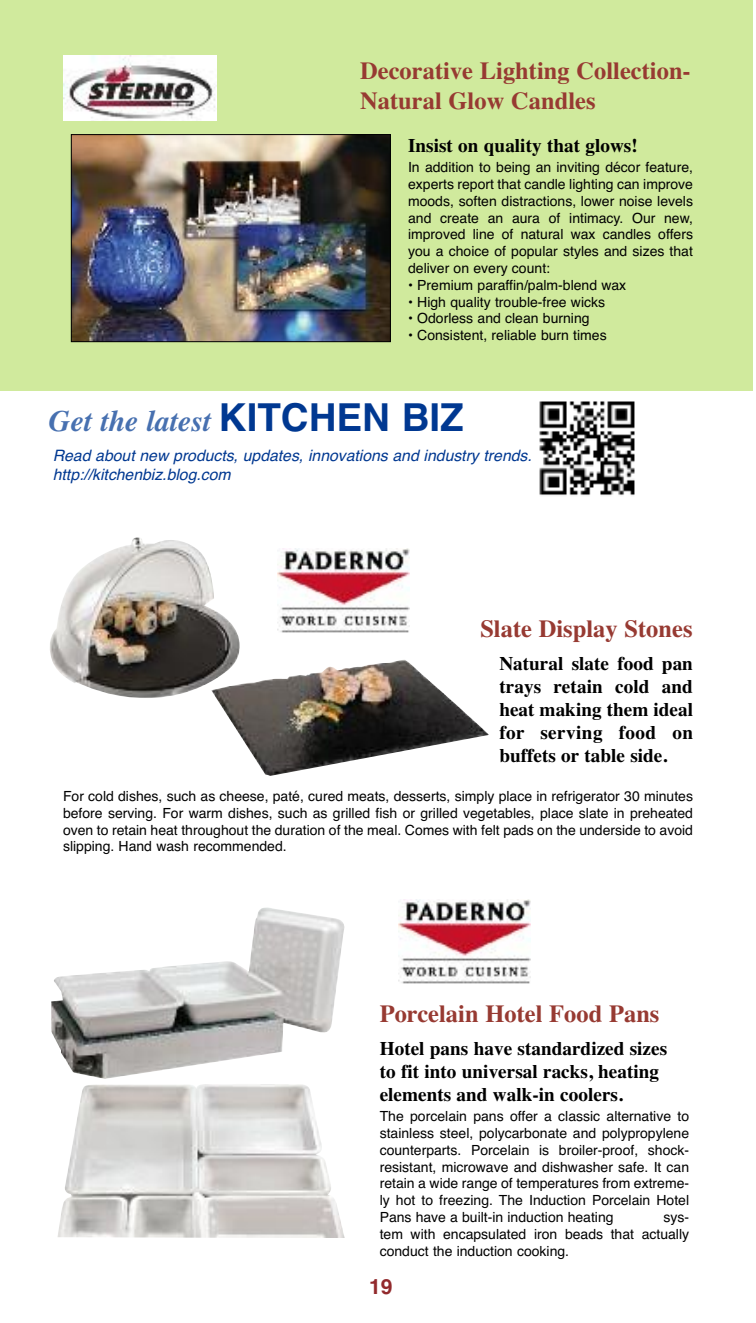
<style>
.page{position:relative;width:756px;height:1323px;background:#fff}
.page>*{position:absolute;margin:0;border:0;box-sizing:border-box;transform-origin:0 0}
.t1{font:italic 700 29.75px "Times";color:#4770b0}
.t2{font:700 24.5px/29.4px "Times";color:#973a32}
.t3{font:700 21px "Helvetica";color:#922a2d}
.t4{font:700 19.25px/23.1px "Times";color:#000}
.t5{font:italic 15.75px/18.9px "Helvetica";color:#003891}
.t6{font:14px/16.8px "Helvetica";color:#000;text-align:justify}
.s1{font-family:"Helvetica";font-style:normal;font-size:38.5px;color:#003891}
</style>
<div class="page">
<div style="left:0;top:0;width:753px;height:390px;background:#d0ea9d"></div>
<img style="left:63px;top:55px;width:154px;height:66px">
<img style="left:50px;top:537px;width:439px;height:239px">
<img style="left:277px;top:549px;width:133px;height:85px">
<img style="left:51px;top:907px;width:294px;height:331px">
<img style="left:398px;top:900px;width:132px;height:84px">
<img style="left:73px;top:136px;width:316px;height:204px">
<div style="left:71px;top:134px;width:320px;height:208px;border:1px solid #000"></div>
<img style="left:539px;top:401px;width:96px;height:95px">
<h2 class="t2" style="left:360px;top:56px;width:332px">Decorative Lighting Collection-<br>Natural Glow Candles</h2>
<h3 class="t4" style="left:408px;top:134px;width:231px">Insist on quality that glows!</h3>
<p class="t6" style="left:408px;top:159px;width:286px">In addition to being an inviting décor feature, experts report that candle lighting can improve moods, soften distractions, lower noise levels and create an aura of intimacy. Our new, improved line of natural wax candles offers you a choice of popular styles and sizes that deliver on every count:</p>
<p class="t6" style="left:408px;top:277px;width:220px">• Premium paraffin/palm-blend wax</p>
<p class="t6" style="left:408px;top:293px;width:199px">• High quality trouble-free wicks</p>
<p class="t6" style="left:408px;top:310px;width:183px">• Odorless and clean burning</p>
<p class="t6" style="left:408px;top:327px;width:200px">• Consistent, reliable burn times</p>
<h1 class="t1" style="left:49px;top:403px;width:416px">Get the latest <span class="s1">KITCHEN BIZ</span></h1>
<p class="t5" style="left:53px;top:446px;width:480px">Read about new products, updates, innovations and industry trends. http://kitchenbiz.blog.com</p>
<h2 class="t2" style="left:480px;top:614px;width:214px">Slate Display Stones</h2>
<h3 class="t4" style="left:499px;top:652px;width:195px;text-align:justify">Natural slate food pan trays retain cold and heat making them ideal for serving food on buffets or table side.</h3>
<p class="t6" style="left:63px;top:788px;width:632px">For cold dishes, such as cheese, paté, cured meats, desserts, simply place in refrigerator 30 minutes before serving. For warm dishes, such as grilled fish or grilled vegetables, place slate in preheated oven to retain heat throughout the duration of the meal. Comes with felt pads on the underside to avoid slipping. Hand wash recommended.</p>
<h2 class="t2" style="left:380px;top:999px;width:281px">Porcelain Hotel Food Pans</h2>
<h3 class="t4" style="left:380px;top:1036px;width:289px">Hotel pans have standardized sizes to fit into universal racks, heating elements and walk-in coolers.</h3>
<p class="t6" style="left:380px;top:1108px;width:311px">The porcelain pans offer a classic alternative to stainless steel, polycarbonate and polypropylene counterparts. Porcelain is broiler-proof, shock&shy;resistant, microwave and dishwasher safe. It can retain a wide range of temperatures from extreme&shy;ly hot to freezing. The Induction Porcelain Hotel Pans have a built-in induction heating</p>
<p class="t6" style="left:380px;top:1209px;width:311px;text-indent:284px">sys&shy;tem with encapsulated iron beads that actually conduct the induction cooking.</p>
<h3 class="t3" style="left:369px;top:1275px;width:25px">19</h3>
</div>
